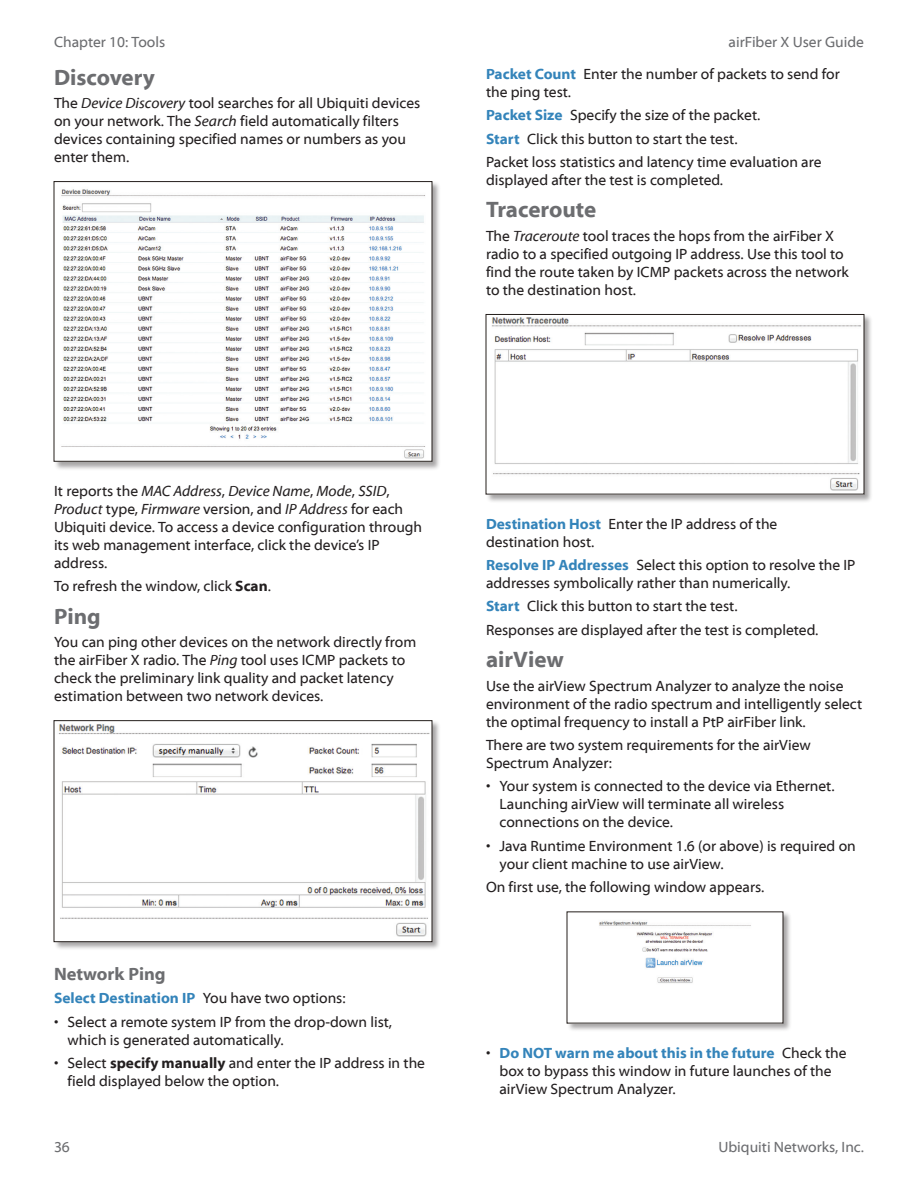
<style>
.page{position:relative;width:918px;height:1188px;background:#fff}
.page>*{position:absolute;margin:0;border:0;box-sizing:border-box;transform-origin:0 0}
.Heading_1{font:700 22.5px "Myriad Web Pro";color:#6c6d70}
.Heading_3{font:700 18px "Myriad Web Pro";color:#6c6d70}
.Body{font:15px/18px "Myriad Web Pro";color:#231f20}
.Options{font:15px/18px "Myriad Web Pro";color:#231f20}
.Header-Footer_Right{font:15px "Myriad Web Pro";color:#6c6d70}
.Options-2{font:700 15px "Myriad Web Pro";color:#3484ba}
.Header-Footer_Left{font:15px "Myriad Web Pro";color:#6c6d70}
.s1{font-style:italic}
.s2{font-weight:700;color:#3484ba}
.s3{font-weight:700}
.s4{font-weight:400;color:#231f20}
</style>
<div class="page">
<div style="left:54px;top:181px;width:387px;height:289px;background:#231f20;opacity:.4"></div>
<img style="left:56px;top:183px;width:374px;height:277px">
<div style="left:54px;top:181px;width:378px;height:281px;border:1px solid #241e1b"></div>
<div style="left:54px;top:720px;width:387px;height:231px;background:#231f20;opacity:.4"></div>
<img style="left:56px;top:722px;width:374px;height:218px">
<div style="left:54px;top:720px;width:378px;height:222px;border:1px solid #241e1b"></div>
<div style="left:486px;top:314px;width:387px;height:189px;background:#231f20;opacity:.4"></div>
<img style="left:488px;top:316px;width:374px;height:176px">
<div style="left:486px;top:314px;width:378px;height:180px;border:1px solid #241e1b"></div>
<div style="left:567px;top:911px;width:225px;height:121px;background:#231f20;opacity:.4"></div>
<img style="left:569px;top:913px;width:212px;height:108px">
<p class="Header-Footer_Left" style="left:54px;top:33px;width:113px">Chapter 10: Tools</p>
<p class="Header-Footer_Right" style="left:729px;top:33px;width:137px">airFiber X User Guide</p>
<p class="Heading_1" style="left:54px;top:65px;width:103px">Discovery</p>
<p class="Body" style="left:54px;top:94px;width:368px">The <span class="s1">Device Discovery</span> tool searches for all Ubiquiti devices on your network. The <span class="s1">Search</span> field automatically filters devices containing specified names or numbers as you enter them.</p>
<p class="Options" style="left:486px;top:65px;width:355px"><span class="s2">Packet Count</span> Enter the number of packets to send for the ping test.</p>
<p class="Options" style="left:486px;top:107px;width:276px"><span class="s2">Packet Size</span> Specify the size of the packet.</p>
<p class="Options" style="left:486px;top:130px;width:253px"><span class="s2">Start</span> Click this button to start the test.</p>
<p class="Body" style="left:486px;top:153px;width:337px">Packet loss statistics and latency time evaluation are displayed after the test is completed.</p>
<p class="Heading_1" style="left:486px;top:198px;width:112px">Traceroute</p>
<p class="Body" style="left:486px;top:227px;width:364px">The <span class="s1">Traceroute</span> tool traces the hops from the airFiber X radio to a specified outgoing IP address. Use this tool to find the route taken by ICMP packets across the network to the destination host.</p>
<p class="Body" style="left:54px;top:482px;width:370px">It reports the <span class="s1">MAC Address</span>, <span class="s1">Device Name</span>, <span class="s1">Mode</span>, <span class="s1">SSID</span>, <span class="s1">Product</span> type, <span class="s1">Firmware</span> version, and <span class="s1">IP Address</span> for each Ubiquiti device. To access a device configuration through its web management interface, click the device’s IP address.</p>
<p class="Body" style="left:54px;top:578px;width:218px">To refresh the window, click <span class="s3">Scan</span>.</p>
<p class="Heading_1" style="left:54px;top:604px;width:48px">Ping</p>
<p class="Body" style="left:54px;top:633px;width:364px">You can ping other devices on the network directly from the airFiber X radio. The <span class="s1">Ping</span> tool uses ICMP packets to check the preliminary link quality and packet latency estimation between two network devices.</p>
<p class="Heading_3" style="left:54px;top:964px;width:113px">Network Ping</p>
<p class="Options-2" style="left:54px;top:990px;width:293px">Select Destination IP <span class="s4">You have two options:</span></p>
<p class="Body" style="left:68px;top:1013px;width:326px;text-indent:-14px">• Select a remote system IP from the drop-down list, which is generated automatically.</p>
<p class="Body" style="left:68px;top:1054px;width:359px;text-indent:-14px">• Select <span class="s3">specify manually</span> and enter the IP address in the field displayed below the option.</p>
<p class="Header-Footer_Left" style="left:54px;top:1139px;width:17px">36</p>
<p class="Options" style="left:486px;top:515px;width:293px"><span class="s2">Destination Host</span> Enter the IP address of the destination host.</p>
<p class="Options" style="left:486px;top:556px;width:371px"><span class="s2">Resolve IP Addresses</span> Select this option to resolve the IP addresses symbolically rather than numerically.</p>
<p class="Options" style="left:486px;top:598px;width:253px"><span class="s2">Start</span> Click this button to start the test.</p>
<p class="Body" style="left:486px;top:621px;width:334px">Responses are displayed after the test is completed.</p>
<p class="Heading_1" style="left:486px;top:647px;width:79px">airView</p>
<p class="Body" style="left:486px;top:677px;width:378px">Use the airView Spectrum Analyzer to analyze the noise environment of the radio spectrum and intelligently select the optimal frequency to install a PtP airFiber link.</p>
<p class="Body" style="left:486px;top:736px;width:326px">There are two system requirements for the airView<br>Spectrum Analyzer:</p>
<p class="Body" style="left:500px;top:778px;width:337px;text-indent:-14px">• Your system is connected to the device via Ethernet.<br>Launching airView will terminate all wireless connections on the device.</p>
<p class="Body" style="left:500px;top:837px;width:358px;text-indent:-14px">• Java Runtime Environment 1.6 (or above) is required on your client machine to use airView.</p>
<p class="Body" style="left:486px;top:879px;width:280px">On first use, the following window appears.</p>
<p class="Body" style="left:500px;top:1044px;width:349px;text-indent:-14px">• <span class="s2">Do NOT warn me about this in the future</span> Check the box to bypass this window in future launches of the airView Spectrum Analyzer.</p>
<p class="Header-Footer_Right" style="left:718px;top:1139px;width:147px">Ubiquiti Networks, Inc.</p>
</div>
